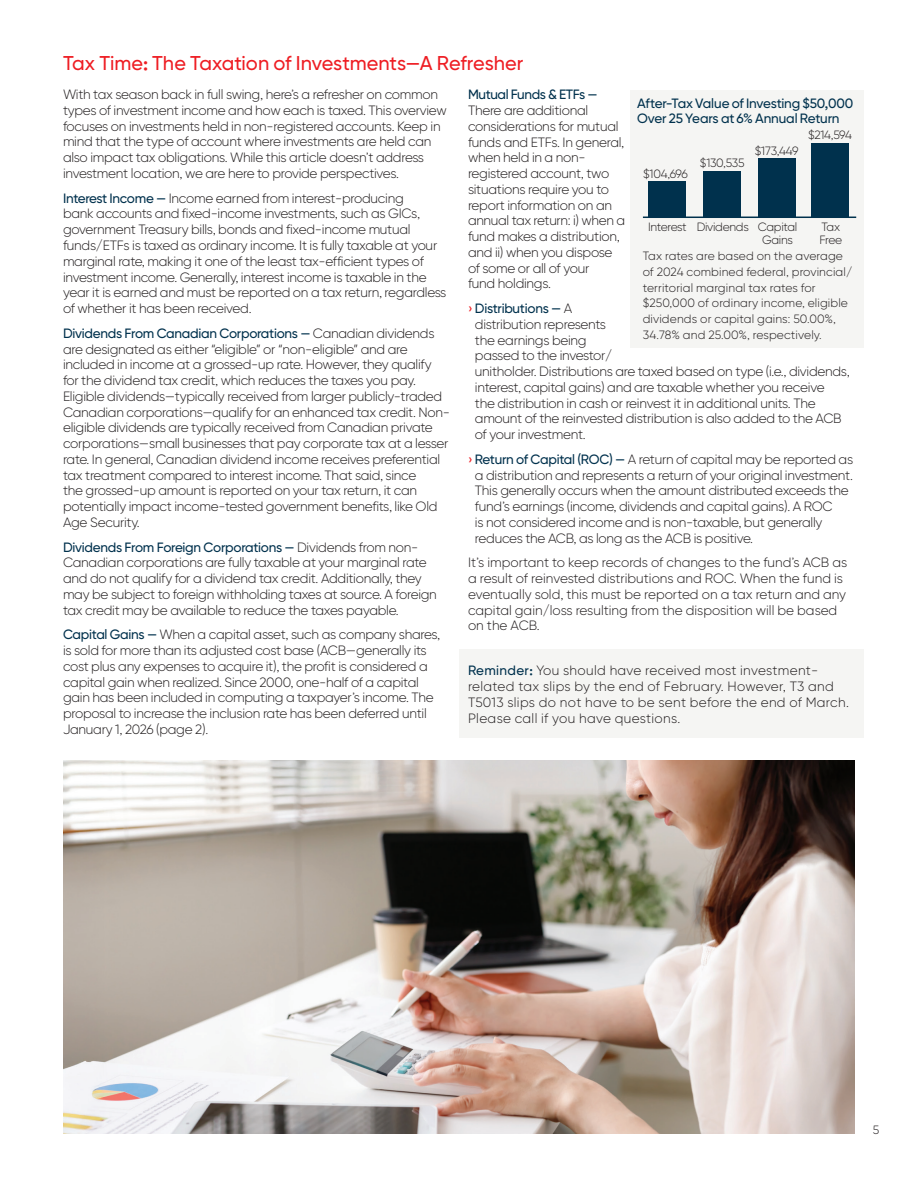
<style>
.page{position:relative;width:918px;height:1188px;background:#fff}
.page>*{position:absolute;margin:0;border:0;box-sizing:border-box;transform-origin:0 0}
.t1{font:500 19.95px "Gilroy BN";letter-spacing:-.005em;color:#ee1d23}
.t2{font:300 13.5px/15.8px "Gilroy BN";letter-spacing:-.02em;color:#231f20}
.t3{font:300 13.5px/15.8px "Gilroy BN";color:#231f20}
.t4{font:300 13.5px/15.8px "Gilroy BN";letter-spacing:.025em;color:#231f20}
.t5{font:500 13.5px/15px "Gilroy BN";letter-spacing:-.02em;color:#00314d}
.t6{font:300 12px/15.8px "Gilroy BN";letter-spacing:.01em;color:#231f20}
.t7{font:300 12px/13.5px "Gilroy BN";letter-spacing:-.025em;color:#231f20;text-align:center}
.s1{font-weight:500;color:#00314d}
.s2{font-weight:500;color:#ee1d23}
</style>
<div class="page">
<img style="left:63px;top:760px;width:792px;height:374px">
<div style="left:459px;top:650px;width:405px;height:88px;background:#f5f5f3"></div>
<div style="left:631px;top:90px;width:233px;height:258px;background:#f5f5f3"></div>
<div style="left:648px;top:181px;width:38px;height:36px;background:#00314d"></div>
<div style="left:703px;top:171px;width:38px;height:46px;background:#00314d"></div>
<div style="left:759px;top:158px;width:37px;height:59px;background:#00314d"></div>
<div style="left:811px;top:143px;width:38px;height:74px;background:#00314d"></div>
<hr style="left:643px;top:217px;width:213px;height:1px;background:#00314d">
<h1 class="t1" style="left:63px;top:51px;width:462px">Tax Time: The Taxation of Investments—A Refresher</h1>
<p class="t2" style="left:63px;top:86px;width:385px">With tax season back in full swing, here’s a refresher on common types of investment income and how each is taxed. This overview focuses on investments held in non-registered accounts. Keep in mind that the type of account where investments are held can also impact tax obligations. While this article doesn’t address investment location, we are here to provide perspectives.</p>
<p class="t2" style="left:63px;top:190px;width:385px"><span class="s1">Interest Income —</span> Income earned from interest-producing<br>bank accounts and fixed-income investments, such as GICs, government Treasury bills, bonds and fixed-income mutual funds/ETFs is taxed as ordinary income. It is fully taxable at your marginal rate, making it one of the least tax-efficient types of investment income. Generally, interest income is taxable in the year it is earned and must be reported on a tax return, regardless of whether it has been received.</p>
<p class="t2" style="left:63px;top:325px;width:389px"><span class="s1">Dividends From Canadian Corporations —</span> Canadian dividends are designated as either “eligible” or “non-eligible” and are included in income at a grossed-up rate. However, they qualify for the dividend tax credit, which reduces the taxes you pay.<br>Eligible dividends—typically received from larger publicly-traded Canadian corporations—qualify for an enhanced tax credit. Non&shy;eligible dividends are typically received from Canadian private corporations—small businesses that pay corporate tax at a lesser rate. In general, Canadian dividend income receives preferential tax treatment compared to interest income. That said, since<br>the grossed-up amount is reported on your tax return, it can potentially impact income-tested government benefits, like Old Age Security.</p>
<p class="t2" style="left:63px;top:539px;width:375px"><span class="s1">Dividends From Foreign Corporations —</span> Dividends from non-Canadian corporations are fully taxable at your marginal rate and do not qualify for a dividend tax credit. Additionally, they may be subject to foreign withholding taxes at source. A foreign tax credit may be available to reduce the taxes payable.</p>
<p class="t2" style="left:63px;top:627px;width:379px"><span class="s1">Capital Gains —</span> When a capital asset, such as company shares, is sold for more than its adjusted cost base (ACB—generally its cost plus any expenses to acquire it), the profit is considered a capital gain when realized. Since 2000, one-half of a capital gain has been included in computing a taxpayer’s income. The proposal to increase the inclusion rate has been deferred until January 1, 2026 (page 2).</p>
<p class="t5" style="left:468px;top:87px;width:131px">Mutual Funds &amp; ETFs —</p>
<p class="t2" style="left:468px;top:102px;width:159px">There are additional considerations for mutual funds and ETFs. In general, when held in a non&shy;registered account, two situations require you to report information on an annual tax return: i) when a fund makes a distribution, and ii) when you dispose of some or all of your<br>fund holdings.</p>
<p class="t2" style="left:475px;top:300px;width:376px;text-indent:-7px"><span class="s2">›</span> <span class="s1">Distributions —</span> A<br>distribution represents<br>the earnings being<br>passed to the investor/<br>unitholder. Distributions are taxed based on type (i.e., dividends, interest, capital gains) and are taxable whether you receive<br>the distribution in cash or reinvest it in additional units. The amount of the reinvested distribution is also added to the ACB of your investment.</p>
<p class="t2" style="left:475px;top:451px;width:380px;text-indent:-7px"><span class="s2">›</span> <span class="s1">Return of Capital (ROC) —</span> A return of capital may be reported as a distribution and represents a return of your original investment.<br>This generally occurs when the amount distributed exceeds the fund’s earnings (income, dividends and capital gains). A ROC<br>is not considered income and is non-taxable, but generally reduces the ACB, as long as the ACB is positive.</p>
<p class="t3" style="left:468px;top:555px;width:381px">It’s important to keep records of changes to the fund’s ACB as a result of reinvested distributions and ROC. When the fund is eventually sold, this must be reported on a tax return and any capital gain/loss resulting from the disposition will be based on the ACB.</p>
<p class="t4" style="left:468px;top:663px;width:382px"><span class="s1">Reminder:</span> You should have received most investment&shy;related tax slips by the end of February. However, T3 and T5013 slips do not have to be sent before the end of March.<br>Please call if you have questions.</p>
<p class="t5" style="left:637px;top:95px;width:218px">After-Tax Value of Investing $50,000<br>Over 25 Years at 6% Annual Return</p>
<p class="t6" style="left:808px;top:127px;width:45px">$214,594</p>
<p class="t6" style="left:755px;top:143px;width:45px">$173,449</p>
<p class="t6" style="left:700px;top:155px;width:46px">$130,535</p>
<p class="t6" style="left:643px;top:166px;width:46px">$104,696</p>
<p class="t7" style="left:758px;top:220px;width:41px">Capital<br>Gains</p>
<p class="t6" style="left:819px;top:220px;width:24px;line-height:13.5px">Tax<br>Free</p>
<p class="t6" style="left:643px;top:248px;width:211px">Tax rates are based on the average of 2024 combined federal, provincial/ territorial marginal tax rates for $250,000 of ordinary income, eligible dividends or capital gains: 50.00%, 34.78% and 25.00%, respectively.</p>
<p class="t7" style="left:648px;top:220px;width:102px">Interest Dividends</p>
<p class="t6" style="left:873px;top:1122px;width:8px">5</p>
</div>
